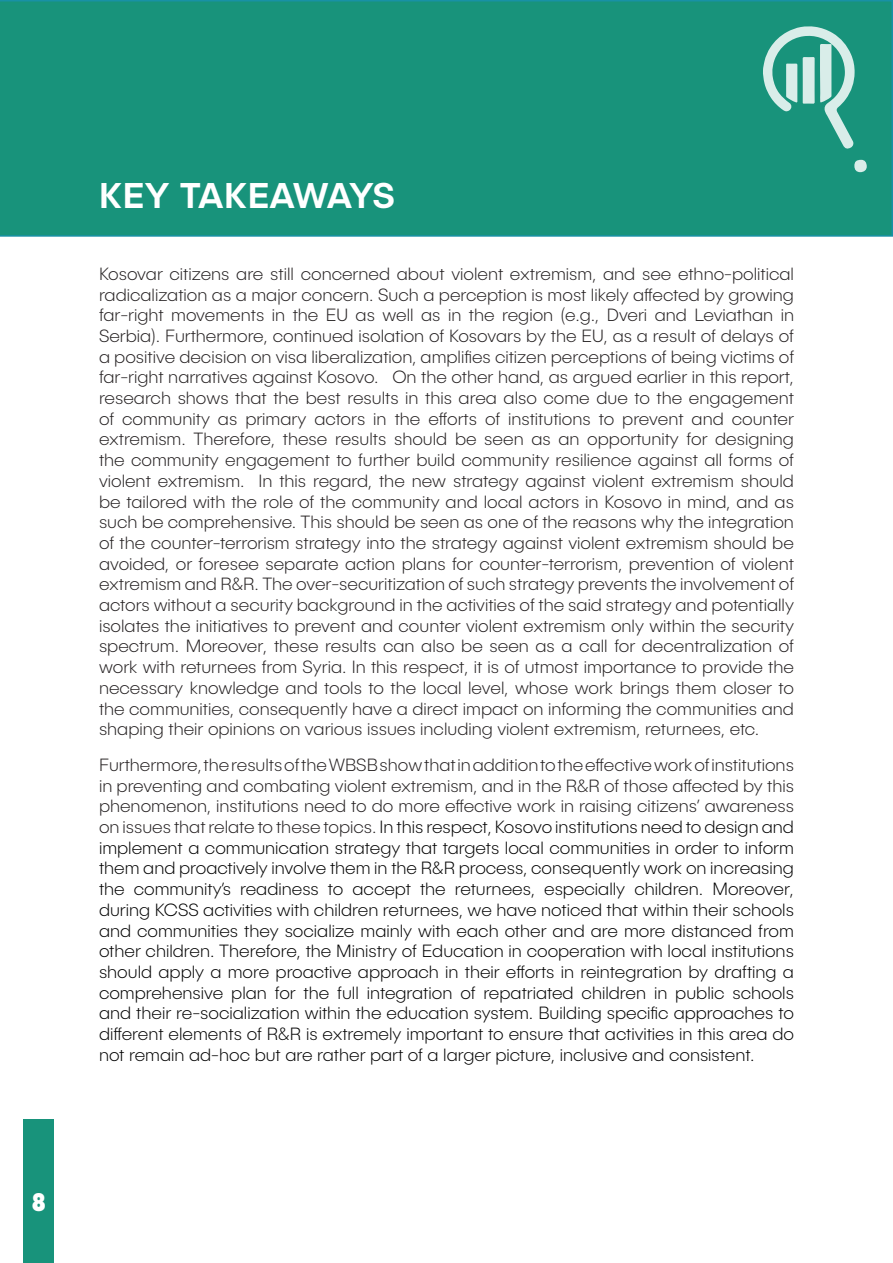
<style>
.page{position:relative;width:893px;height:1263px;background:#fff}
.page>*{position:absolute;margin:0;border:0;box-sizing:border-box;transform-origin:0 0}
.No_Spacing{font:500 36px "Publica Sans";letter-spacing:-.01em;color:#fff}
.t1{font:900 25.2px "Publica Sans";color:#fff;scale:.83 1}
.No_Spacing-2{font:200 18px/20.7px "Publica Sans";color:#231f20;text-align:justify}
.Normal__Web{font:200 18px/20.7px "Publica Sans";color:#000;text-align:justify}
.s1{color:#231f20}
</style>
<div class="page">
<div style="left:24px;top:1119px;width:30px;height:144px;background:#18937b"></div>
<div style="left:0;top:0;width:893px;height:237px;background:#18937b"></div>
<svg style="left:763px;top:26px;width:92px;height:123px;background:#5db3a2"></svg>
<div style="left:854px;top:160px;width:13px;height:12px;background:#d9ede9;border-radius:6px"></div>
<p class="t1" style="left:32px;top:1185px;width:18px">8</p>
<p class="No_Spacing" style="left:99px;top:173px;width:297px">KEY TAKEAWAYS</p>
<p class="No_Spacing-2" style="left:99px;top:263px;width:697px">Kosovar citizens are still concerned about violent extremism, and see ethno-political radicalization as a major concern. Such a perception is most likely affected by growing far-right movements in the EU as well as in the region (e.g., Dveri and Leviathan in Serbia). Furthermore, continued isolation of Kosovars by the EU, as a result of delays of a positive decision on visa liberalization, amplifies citizen perceptions of being victims of far-right narratives against Kosovo. On the other hand, as argued earlier in this report, research shows that the best results in this area also come due to the engagement of community as primary actors in the efforts of institutions to prevent and counter extremism. Therefore, these results should be seen as an opportunity for designing the community engagement to further build community resilience against all forms of violent extremism. In this regard, the new strategy against violent extremism should be tailored with the role of the community and local actors in Kosovo in mind, and as such be comprehensive. This should be seen as one of the reasons why the integration of the counter-terrorism strategy into the strategy against violent extremism should be avoided, or foresee separate action plans for counter-terrorism, prevention of violent extremism and R&amp;R. The over-securitization of such strategy prevents the involvement of actors without a security background in the activities of the said strategy and potentially isolates the initiatives to prevent and counter violent extremism only within the security spectrum. Moreover, these results can also be seen as a call for decentralization of work with returnees from Syria. In this respect, it is of utmost importance to provide the necessary knowledge and tools to the local level, whose work brings them closer to the communities, consequently have a direct impact on informing the communities and shaping their opinions on various issues including violent extremism, returnees, etc.</p>
<p class="Normal__Web" style="left:99px;top:754px;width:696px"><span class="s1">Furthermore, the results of the WBSB show that in addition to the effective work of institutions in preventing and combating violent extremism, and in the R&amp;R of those affected by this phenomenon, institutions need to do more effective work in raising citizens’ awareness on issues that relate to these topics.</span> In this respect, Kosovo institutions need to design and implement a communication strategy that targets local communities in order to inform them and proactively involve them in the R&amp;R process, consequently work on increasing the community’s readiness to accept the returnees, especially children. Moreover, during KCSS activities with children returnees, we have noticed that within their schools and communities they socialize mainly with each other and are more distanced from other children. Therefore, the Ministry of Education in cooperation with local institutions should apply a more proactive approach in their efforts in reintegration by drafting a comprehensive plan for the full integration of repatriated children in public schools and their re-socialization within the education system. Building specific approaches to different elements of R&amp;R is extremely important to ensure that activities in this area do not remain ad-hoc but are rather part of a larger picture, inclusive and consistent.</p>
</div>
